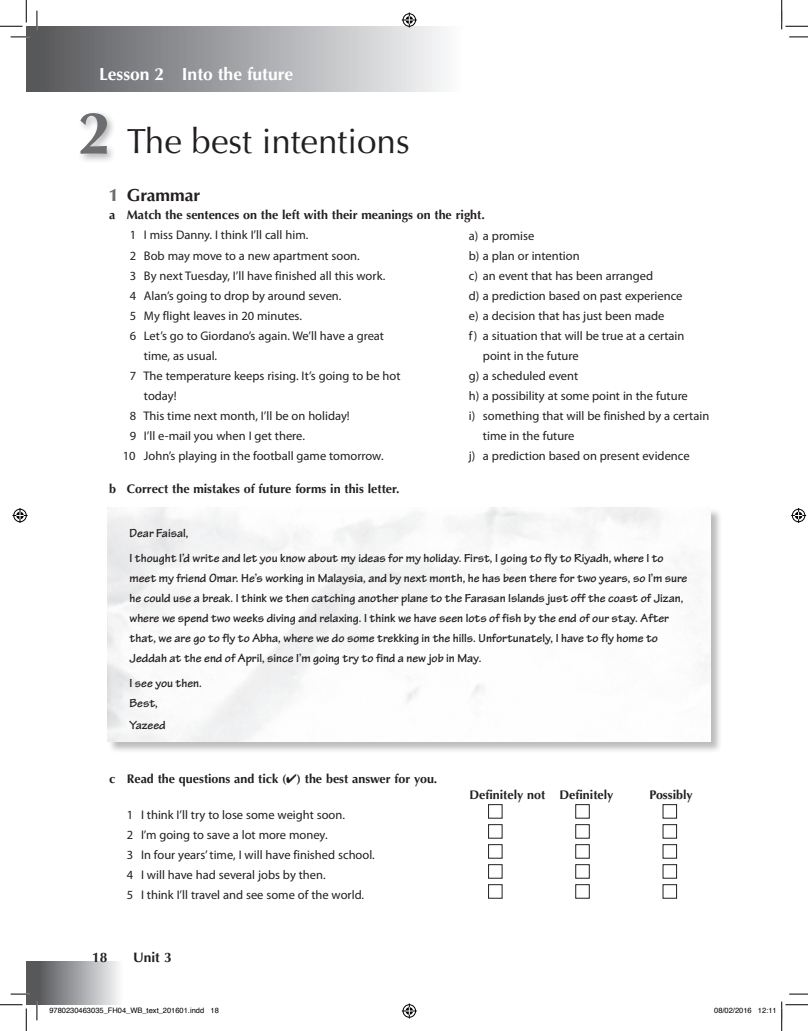
<style>
.page{position:relative;width:808px;height:1031px;background:#fff}
.page>*{position:absolute;margin:0;border:0;box-sizing:border-box;transform-origin:0 0}
.t1{font:35px "Optima LT Std";color:#231f20}
.t2{font:700 17.5px "Optima LT Std";color:#fff}
.t3{font:700 17.5px "Optima LT Std";color:#231f20}
.t4{font:700 13.75px "Optima LT Std";color:#231f20}
.t5{font:12.5px/20px "Myriad Pro";color:#231f20}
.t6{font:700 12.5px/20px "Tekton Pro";color:#231f20}
.t7{font:700 12.5px "Optima LT Std";color:#231f20}
.t8{font:7.5px "Helvetica";color:#000}
.s1{font-weight:700;font-size:60px;color:#6c6d70}
.s2{font-weight:900;color:#6c6d70}
</style>
<div class="page">
<div style="left:108px;top:508px;width:614px;height:245px;background:#231f20;opacity:.3"></div>
<img style="left:108px;top:507px;width:602px;height:234px">
<div style="left:488px;top:804px;width:14px;height:14px;border:1px solid #231f20"></div>
<div style="left:575px;top:804px;width:14px;height:14px;border:1px solid #231f20"></div>
<div style="left:488px;top:824px;width:14px;height:14px;border:1px solid #231f20"></div>
<div style="left:575px;top:824px;width:14px;height:14px;border:1px solid #231f20"></div>
<div style="left:488px;top:844px;width:14px;height:14px;border:1px solid #231f20"></div>
<div style="left:575px;top:844px;width:14px;height:14px;border:1px solid #231f20"></div>
<div style="left:488px;top:864px;width:14px;height:14px;border:1px solid #231f20"></div>
<div style="left:575px;top:864px;width:14px;height:14px;border:1px solid #231f20"></div>
<div style="left:488px;top:884px;width:14px;height:14px;border:1px solid #231f20"></div>
<div style="left:575px;top:884px;width:14px;height:14px;border:1px solid #231f20"></div>
<div style="left:26px;top:26px;width:13px;height:66px;background:#57585a"></div>
<div style="left:38px;top:26px;width:423px;height:66px;background:linear-gradient(to right,#57585c,#f9fafb)"></div>
<div style="left:38px;top:961px;width:84px;height:43px;background:linear-gradient(to right,#56575b,#f5f6f8)"></div>
<div style="left:26px;top:961px;width:13px;height:43px;background:#57585a"></div>
<div style="left:77px;top:110px;width:40px;height:54px;background:#231f20;opacity:.35"></div>
<svg style="left:11px;top:36px;width:18px;height:2px"></svg>
<svg style="left:789px;top:36px;width:18px;height:2px"></svg>
<svg style="left:11px;top:993px;width:18px;height:1px"></svg>
<svg style="left:789px;top:993px;width:18px;height:1px"></svg>
<svg style="left:36px;top:11px;width:2px;height:18px"></svg>
<svg style="left:36px;top:1001px;width:2px;height:19px"></svg>
<svg style="left:0;top:0;width:27px;height:27px"></svg>
<svg style="left:0;top:1004px;width:27px;height:26px"></svg>
<svg style="left:781px;top:0;width:26px;height:29px"></svg>
<svg style="left:401px;top:13px;width:15px;height:15px"></svg>
<svg style="left:401px;top:1003px;width:15px;height:15px"></svg>
<svg style="left:13px;top:508px;width:15px;height:15px"></svg>
<svg style="left:791px;top:508px;width:14px;height:15px"></svg>
<svg style="left:781px;top:1001px;width:26px;height:29px"></svg>
<h2 class="t2" style="left:99px;top:64px;width:195px">Lesson 2 Into the future</h2>
<h1 class="t1" style="left:78px;top:121px;width:333px"><span class="s1">2</span> The best intentions</h1>
<h2 class="t3" style="left:109px;top:184px;width:93px"><span class="s2">1</span> Grammar</h2>
<p class="t7" style="left:109px;top:208px;width:377px">a Match the sentences on the left with their meanings on the right.</p>
<p class="t5" style="left:130px;top:225px;width:180px">1 I miss Danny. I think I’ll call him.</p>
<p class="t5" style="left:130px;top:245px;width:231px">2 Bob may move to a new apartment soon.</p>
<p class="t5" style="left:130px;top:265px;width:257px">3 By next Tuesday, I’ll have finished all this work.</p>
<p class="t5" style="left:130px;top:285px;width:213px">4 Alan’s going to drop by around seven.</p>
<p class="t5" style="left:130px;top:305px;width:174px">5 My flight leaves in 20 minutes.</p>
<p class="t5" style="left:130px;top:325px;width:256px">6 Let’s go to Giordano’s again. We’ll have a great</p>
<p class="t5" style="left:144px;top:345px;width:75px">time, as usual.</p>
<p class="t5" style="left:130px;top:365px;width:272px">7 The temperature keeps rising. It’s going to be hot</p>
<p class="t5" style="left:144px;top:385px;width:34px">today!</p>
<p class="t5" style="left:130px;top:405px;width:221px">8 This time next month, I’ll be on holiday!</p>
<p class="t5" style="left:130px;top:425px;width:177px">9 I’ll e-mail you when I get there.</p>
<p class="t5" style="left:144px;top:445px;width:241px">John’s playing in the football game tomorrow.</p>
<p class="t7" style="left:109px;top:482px;width:292px">b Correct the mistakes of future forms in this letter.</p>
<p class="t5" style="left:468px;top:226px;width:67px">a) a promise</p>
<p class="t5" style="left:468px;top:246px;width:112px">b) a plan or intention</p>
<p class="t5" style="left:468px;top:266px;width:186px">c) an event that has been arranged</p>
<p class="t5" style="left:468px;top:286px;width:215px">d) a prediction based on past experience</p>
<p class="t5" style="left:468px;top:306px;width:197px">e) a decision that has just been made</p>
<p class="t5" style="left:468px;top:326px;width:217px">f) a situation that will be true at a certain</p>
<p class="t5" style="left:482px;top:346px;width:97px">point in the future</p>
<p class="t5" style="left:468px;top:366px;width:111px">g) a scheduled event</p>
<p class="t5" style="left:468px;top:386px;width:220px">h) a possibility at some point in the future</p>
<p class="t5" style="left:468px;top:406px;width:242px">i) something that will be finished by a certain</p>
<p class="t5" style="left:482px;top:426px;width:93px">time in the future</p>
<p class="t5" style="left:468px;top:446px;width:222px">j) a prediction based on present evidence</p>
<p class="t5" style="left:123px;top:446px;width:14px">10</p>
<p class="t6" style="left:129px;top:520px;width:535px;line-height:25px">Dear Faisal,<br>I thought I’d write and let you know about my ideas for my holiday. First, I going to fly to Riyadh, where I to</p>
<p class="t6" style="left:129px;top:568px;width:559px">meet my friend Omar. He’s working in Malaysia, and by next month, he has been there for two years, so I’m sure he could use a break. I think we then catching another plane to the Farasan Islands just off the coast of Jizan, where we spend two weeks diving and relaxing. I think we have seen lots of fish by the end of our stay. After that, we are go to fly to Abha, where we do some trekking in the hills. Unfortunately, I have to fly home to Jeddah at the end of April, since I’m going try to find a new job in May.</p>
<p class="t6" style="left:129px;top:673px;width:74px">I see you then.<br>Best,</p>
<p class="t6" style="left:129px;top:715px;width:38px">Yazeed</p>
<p class="t7" style="left:109px;top:772px;width:330px">c Read the questions and tick (✔) the best answer for you.</p>
<p class="t5" style="left:127px;top:804px;width:249px">1 I think I’ll try to lose some weight soon.<br>2 I’m going to save a lot more money.<br>3 In four years’ time, I will have finished school.<br>4 I will have had several jobs by then.<br>5 I think I’ll travel and see some of the world.</p>
<p class="t4" style="left:92px;top:948px;width:17px">18</p>
<p class="t4" style="left:133px;top:948px;width:40px">Unit 3</p>
<p class="t7" style="left:469px;top:787px;width:145px">Definitely not Definitely</p>
<p class="t7" style="left:649px;top:787px;width:45px">Possibly</p>
<p class="t8" style="left:49px;top:1004px;width:171px">9780230463035_FH04_WB_text_201601.indd 18</p>
<p class="t8" style="left:713px;top:1004px;width:64px">08/02/2016 12:11</p>
</div>
